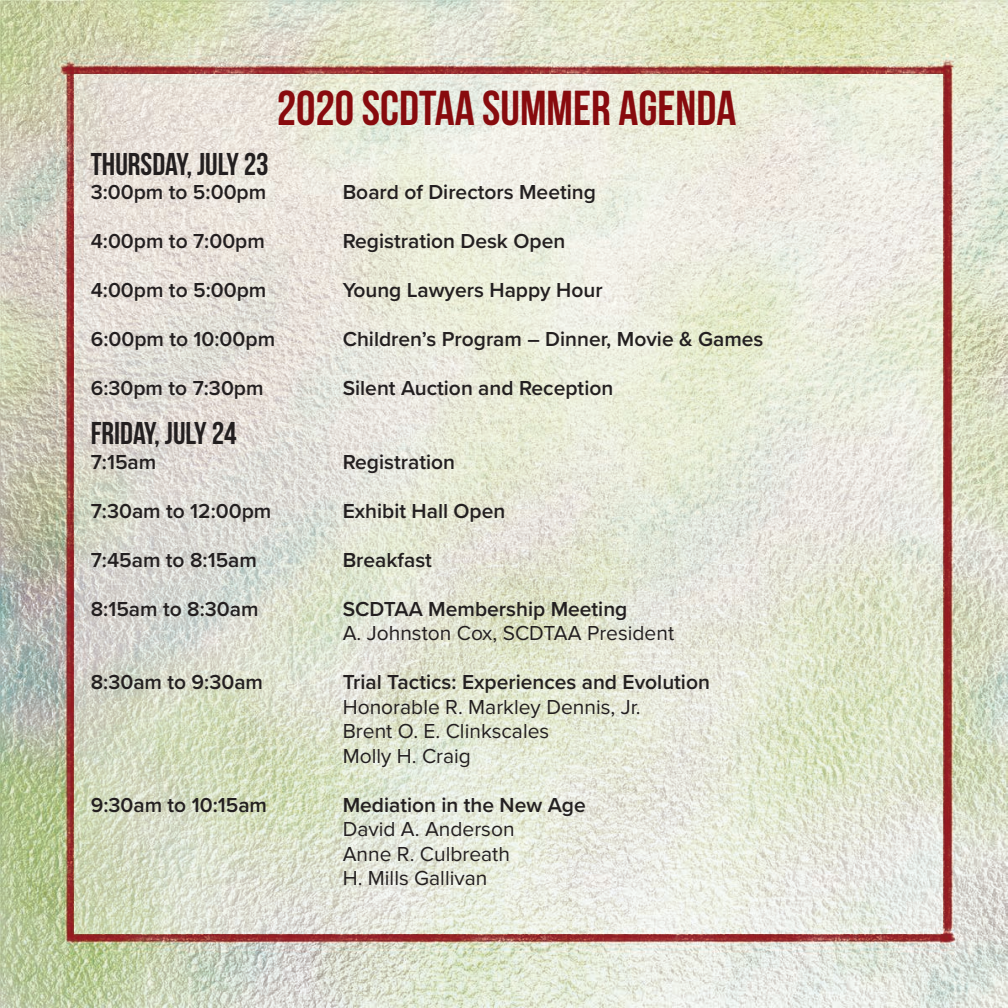
<style>
.page{position:relative;width:1008px;height:1008px;background:#fff}
.page>*{position:absolute;margin:0;border:0;box-sizing:border-box;transform-origin:0 0}
.t1{font:700 49px "Bebas Neue";color:#880b0e}
.t2{font:700 31.5px "Bebas Neue";color:#231f20}
.t3{font:600 21px "Proxima Nova";color:#231f20}
.t4{font:21px/24.5px "Proxima Nova";color:#231f20}
</style>
<div class="page">
<img style="left:0;top:0;width:1008px;height:1008px">
<img style="left:75px;top:75px;width:868px;height:858px">
<h1 class="t1" style="left:277px;top:81px;width:461px">2020 SCDTAA SUMMER AGENDA</h1>
<h2 class="t2" style="left:91px;top:146px;width:180px">THURSDAY, JULY 23</h2>
<p class="t3" style="left:91px;top:176px;width:177px">3:00pm to 5:00pm</p>
<p class="t3" style="left:343px;top:176px;width:255px">Board of Directors Meeting</p>
<p class="t3" style="left:91px;top:226px;width:176px">4:00pm to 7:00pm</p>
<p class="t3" style="left:343px;top:226px;width:224px">Registration Desk Open</p>
<p class="t3" style="left:91px;top:275px;width:177px">4:00pm to 5:00pm</p>
<p class="t3" style="left:343px;top:275px;width:261px">Young Lawyers Happy Hour</p>
<p class="t3" style="left:91px;top:324px;width:186px">6:00pm to 10:00pm</p>
<p class="t3" style="left:343px;top:324px;width:422px">Children’s Program – Dinner, Movie &amp; Games</p>
<p class="t3" style="left:91px;top:373px;width:174px">6:30pm to 7:30pm</p>
<p class="t3" style="left:343px;top:373px;width:272px">Silent Auction and Reception</p>
<h2 class="t2" style="left:91px;top:416px;width:147px">FRIDAY, JULY 24</h2>
<p class="t3" style="left:91px;top:446px;width:67px">7:15am</p>
<p class="t3" style="left:343px;top:446px;width:114px">Registration</p>
<p class="t3" style="left:91px;top:495px;width:182px">7:30am to 12:00pm</p>
<p class="t3" style="left:343px;top:495px;width:164px">Exhibit Hall Open</p>
<p class="t3" style="left:91px;top:544px;width:168px">7:45am to 8:15am</p>
<p class="t3" style="left:343px;top:544px;width:91px">Breakfast</p>
<p class="t3" style="left:91px;top:593px;width:169px">8:15am to 8:30am</p>
<p class="t3" style="left:343px;top:593px;width:286px">SCDTAA Membership Meeting</p>
<p class="t4" style="left:343px;top:622px;width:333px">A. Johnston Cox, SCDTAA President</p>
<p class="t3" style="left:91px;top:667px;width:174px">8:30am to 9:30am</p>
<p class="t3" style="left:343px;top:667px;width:369px">Trial Tactics: Experiences and Evolution</p>
<p class="t4" style="left:343px;top:695px;width:300px">Honorable R. Markley Dennis, Jr.<br>Brent O. E. Clinkscales<br>Molly H. Craig</p>
<p class="t3" style="left:91px;top:789px;width:178px">9:30am to 10:15am</p>
<p class="t3" style="left:343px;top:789px;width:244px">Mediation in the New Age</p>
<p class="t4" style="left:343px;top:818px;width:173px">David A. Anderson<br>Anne R. Culbreath<br>H. Mills Gallivan</p>
</div>
